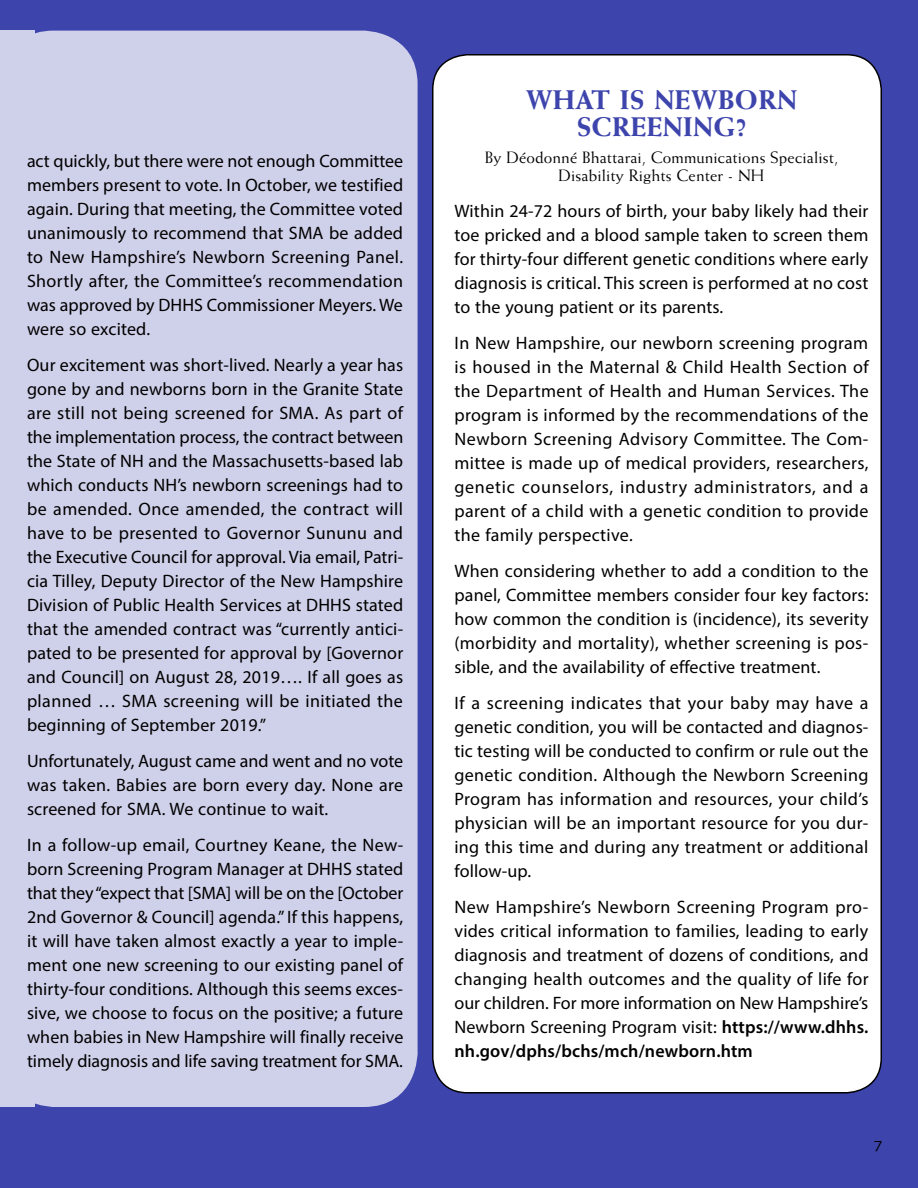
<style>
.page{position:relative;width:918px;height:1188px;background:#3d44ac}
.page>*{position:absolute;margin:0;border:0;box-sizing:border-box;transform-origin:0 0}
.t1{font:800 27px/27px "Weiss";letter-spacing:.015em;color:#3d44ac;text-align:center}
.t2{font:18px/24px "Myriad Pro";letter-spacing:.01em;color:#000;text-align:justify}
.t3{font:16.5px/18px "Weiss";letter-spacing:.005em;color:#000;text-align:center}
.t4{font:16.5px "Skia CC";color:#000}
.s1{font-weight:600}
</style>
<div class="page">
<div style="left:0;top:31px;width:418px;height:1076px;background:#cfd0ea;border-radius:54px"></div>
<div style="left:0;top:31px;width:35px;height:1076px;background:#cfd0ea"></div>
<div style="left:433px;top:55px;width:448px;height:1038px;background:#fff;border-radius:35px"></div>
<p class="t2" style="left:27px;top:149px;width:378px">act quickly, but there were not enough Committee members present to vote. In October, we testified again. During that meeting, the Committee voted unanimously to recommend that SMA be added to New Hampshire’s Newborn Screening Panel.<br>Shortly after, the Committee’s recommendation was approved by DHHS Commissioner Meyers. We were so excited.</p>
<p class="t2" style="left:27px;top:353px;width:378px">Our excitement was short-lived. Nearly a year has gone by and newborns born in the Granite State are still not being screened for SMA. As part of the implementation process, the contract between the State of NH and the Massachusetts-based lab which conducts NH’s newborn screenings had to be amended. Once amended, the contract will have to be presented to Governor Sununu and the Executive Council for approval. Via email, Patri&shy;cia Tilley, Deputy Director of the New Hampshire Division of Public Health Services at DHHS stated that the amended contract was “currently antici&shy;pated to be presented for approval by [Governor and Council] on August 28, 2019…. If all goes as planned … SMA screening will be initiated the beginning of September 2019.”</p>
<p class="t2" style="left:27px;top:749px;width:378px">Unfortunately, August came and went and no vote was taken. Babies are born every day. None are screened for SMA. We continue to wait.</p>
<p class="t2" style="left:27px;top:833px;width:378px">In a follow-up email, Courtney Keane, the New&shy;born Screening Program Manager at DHHS stated that they “expect that [SMA] will be on the [October 2nd Governor &amp; Council] agenda.” If this happens, it will have taken almost exactly a year to imple&shy;ment one new screening to our existing panel of thirty-four conditions. Although this seems exces&shy;sive, we choose to focus on the positive; a future when babies in New Hampshire will finally receive timely diagnosis and life saving treatment for SMA.</p>
<h1 class="t1" style="left:526px;top:86px;width:273px">WHAT IS NEWBORN<br>SCREENING?</h1>
<p class="t3" style="left:485px;top:149px;width:355px">By Déodonné Bhattarai, Communications Specialist,<br>Disability Rights Center - NH</p>
<p class="t2" style="left:454px;top:199px;width:415px">Within 24-72 hours of birth, your baby likely had their toe pricked and a blood sample taken to screen them for thirty-four different genetic conditions where early diagnosis is critical. This screen is performed at no cost to the young patient or its parents.</p>
<p class="t2" style="left:454px;top:331px;width:416px">In New Hampshire, our newborn screening program is housed in the Maternal &amp; Child Health Section of the Department of Health and Human Services. The program is informed by the recommendations of the Newborn Screening Advisory Committee. The Com&shy;mittee is made up of medical providers, researchers, genetic counselors, industry administrators, and a parent of a child with a genetic condition to provide the family perspective.</p>
<p class="t2" style="left:454px;top:559px;width:416px">When considering whether to add a condition to the panel, Committee members consider four key factors: how common the condition is (incidence), its severity (morbidity and mortality), whether screening is pos&shy;sible, and the availability of effective treatment.</p>
<p class="t2" style="left:454px;top:691px;width:416px">If a screening indicates that your baby may have a genetic condition, you will be contacted and diagnos&shy;tic testing will be conducted to confirm or rule out the genetic condition. Although the Newborn Screening Program has information and resources, your child’s physician will be an important resource for you dur&shy;ing this time and during any treatment or additional follow-up.</p>
<p class="t2" style="left:454px;top:895px;width:416px">New Hampshire’s Newborn Screening Program pro&shy;vides critical information to families, leading to early diagnosis and treatment of dozens of conditions, and changing health outcomes and the quality of life for our children. For more information on New Hampshire’s Newborn Screening Program visit: <span class="s1">https://www.dhhs. nh.gov/dphs/bchs/mch/newborn.htm</span></p>
<p class="t4" style="left:874px;top:1134px;width:9px">7</p>
</div>
